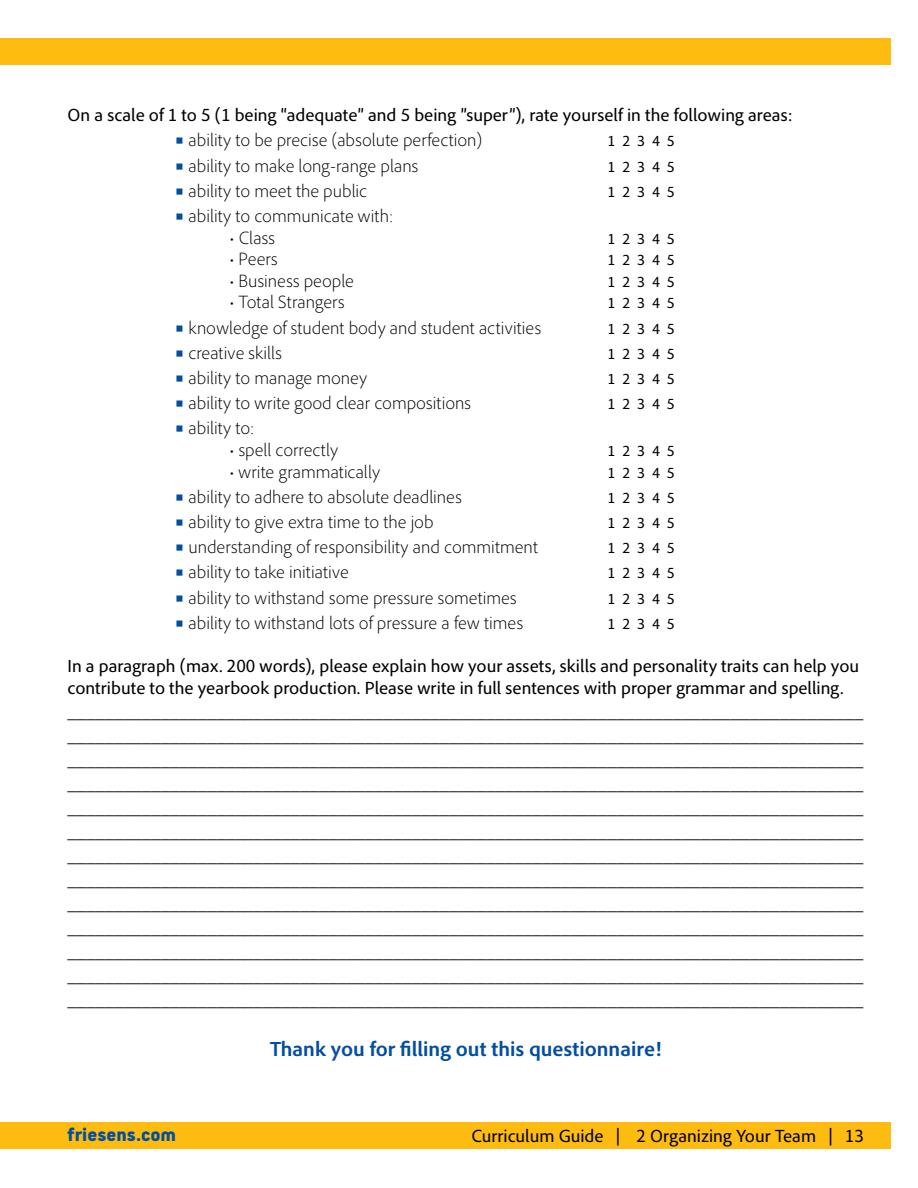
<style>
.page{position:relative;width:918px;height:1188px;background:#fff}
.page>*{position:absolute;margin:0;border:0;box-sizing:border-box;transform-origin:0 0}
.t1{font:700 21px "Adobe Clean";color:#034ea2}
.t2{font:900 21px "PF Handbook Pro";color:#034ea2}
.t3{font:18px/24px "Adobe Clean";color:#000}
.t4{font:300 18px "Adobe Clean";color:#000}
.t5{font:15px "Adobe Clean";color:#000}
.s1{font-weight:700;font-size:21px;color:#034ea2}
</style>
<div class="page">
<div style="left:0;top:1122px;width:891px;height:27px;background:#febc11"></div>
<div style="left:0;top:38px;width:891px;height:27px;background:#febc11"></div>
<p class="t3" style="left:68px;top:103px;width:727px">On a scale of 1 to 5 (1 being “adequate” and 5 being ”super”), rate yourself in the following areas:</p>
<p class="t4" style="left:176px;top:129px;width:308px"><span class="s1">■</span> ability to be precise (absolute perfection)</p>
<p class="t5" style="left:608px;top:132px;width:69px">1 2 3 4 5</p>
<p class="t4" style="left:176px;top:154px;width:244px"><span class="s1">■</span> ability to make long-range plans</p>
<p class="t5" style="left:608px;top:157px;width:69px">1 2 3 4 5</p>
<p class="t4" style="left:176px;top:179px;width:193px"><span class="s1">■</span> ability to meet the public</p>
<p class="t5" style="left:608px;top:182px;width:69px">1 2 3 4 5</p>
<p class="t4" style="left:176px;top:205px;width:219px"><span class="s1">■</span> ability to communicate with:</p>
<p class="t4" style="left:230px;top:226px;width:47px">• Class</p>
<p class="t5" style="left:608px;top:229px;width:69px">1 2 3 4 5</p>
<p class="t4" style="left:230px;top:248px;width:50px">• Peers</p>
<p class="t5" style="left:608px;top:250px;width:69px">1 2 3 4 5</p>
<p class="t4" style="left:230px;top:269px;width:126px">• Business people</p>
<p class="t5" style="left:608px;top:272px;width:69px">1 2 3 4 5</p>
<p class="t4" style="left:230px;top:291px;width:116px">• Total Strangers</p>
<p class="t5" style="left:608px;top:294px;width:69px">1 2 3 4 5</p>
<p class="t4" style="left:176px;top:316px;width:367px"><span class="s1">■</span> knowledge of student body and student activities</p>
<p class="t5" style="left:608px;top:319px;width:69px">1 2 3 4 5</p>
<p class="t4" style="left:176px;top:341px;width:108px"><span class="s1">■</span> creative skills</p>
<p class="t5" style="left:608px;top:344px;width:69px">1 2 3 4 5</p>
<p class="t4" style="left:176px;top:367px;width:193px"><span class="s1">■</span> ability to manage money</p>
<p class="t5" style="left:608px;top:369px;width:69px">1 2 3 4 5</p>
<p class="t4" style="left:176px;top:392px;width:297px"><span class="s1">■</span> ability to write good clear compositions</p>
<p class="t5" style="left:608px;top:394px;width:69px">1 2 3 4 5</p>
<p class="t4" style="left:176px;top:417px;width:80px"><span class="s1">■</span> ability to:</p>
<p class="t4" style="left:230px;top:439px;width:110px">• spell correctly</p>
<p class="t5" style="left:608px;top:441px;width:69px">1 2 3 4 5</p>
<p class="t4" style="left:230px;top:460px;width:152px">• write grammatically</p>
<p class="t5" style="left:608px;top:463px;width:69px">1 2 3 4 5</p>
<p class="t4" style="left:176px;top:485px;width:288px"><span class="s1">■</span> ability to adhere to absolute deadlines</p>
<p class="t5" style="left:608px;top:488px;width:69px">1 2 3 4 5</p>
<p class="t4" style="left:176px;top:511px;width:260px"><span class="s1">■</span> ability to give extra time to the job</p>
<p class="t5" style="left:608px;top:513px;width:69px">1 2 3 4 5</p>
<p class="t4" style="left:176px;top:536px;width:364px"><span class="s1">■</span> understanding of responsibility and commitment</p>
<p class="t5" style="left:608px;top:538px;width:69px">1 2 3 4 5</p>
<p class="t4" style="left:176px;top:561px;width:175px"><span class="s1">■</span> ability to take initiative</p>
<p class="t5" style="left:608px;top:564px;width:69px">1 2 3 4 5</p>
<p class="t4" style="left:176px;top:586px;width:343px"><span class="s1">■</span> ability to withstand some pressure sometimes</p>
<p class="t5" style="left:608px;top:589px;width:69px">1 2 3 4 5</p>
<p class="t4" style="left:176px;top:611px;width:349px"><span class="s1">■</span> ability to withstand lots of pressure a few times</p>
<p class="t5" style="left:608px;top:614px;width:69px">1 2 3 4 5</p>
<p class="t3" style="left:68px;top:655px;width:793px;line-height:21.6px">In a paragraph (max. 200 words), please explain how your assets, skills and personality traits can help you contribute to the yearbook production. Please write in full sentences with proper grammar and spelling.</p>
<p class="t3" style="left:68px;top:699px;width:798px;text-align:justify">_____________________________________________________________________________________ _____________________________________________________________________________________ _____________________________________________________________________________________ _____________________________________________________________________________________ _____________________________________________________________________________________ _____________________________________________________________________________________ _____________________________________________________________________________________ _____________________________________________________________________________________ _____________________________________________________________________________________ _____________________________________________________________________________________ _____________________________________________________________________________________ _____________________________________________________________________________________ _____________________________________________________________________________________</p>
<p class="t1" style="left:270px;top:1035px;width:393px">Thank you for filling out this questionnaire!</p>
<p class="t2" style="left:68px;top:1122px;width:110px">friesens.com</p>
<p class="t3" style="left:471px;top:1123px;width:394px">Curriculum Guide | 2 Organizing Your Team | 13</p>
</div>
